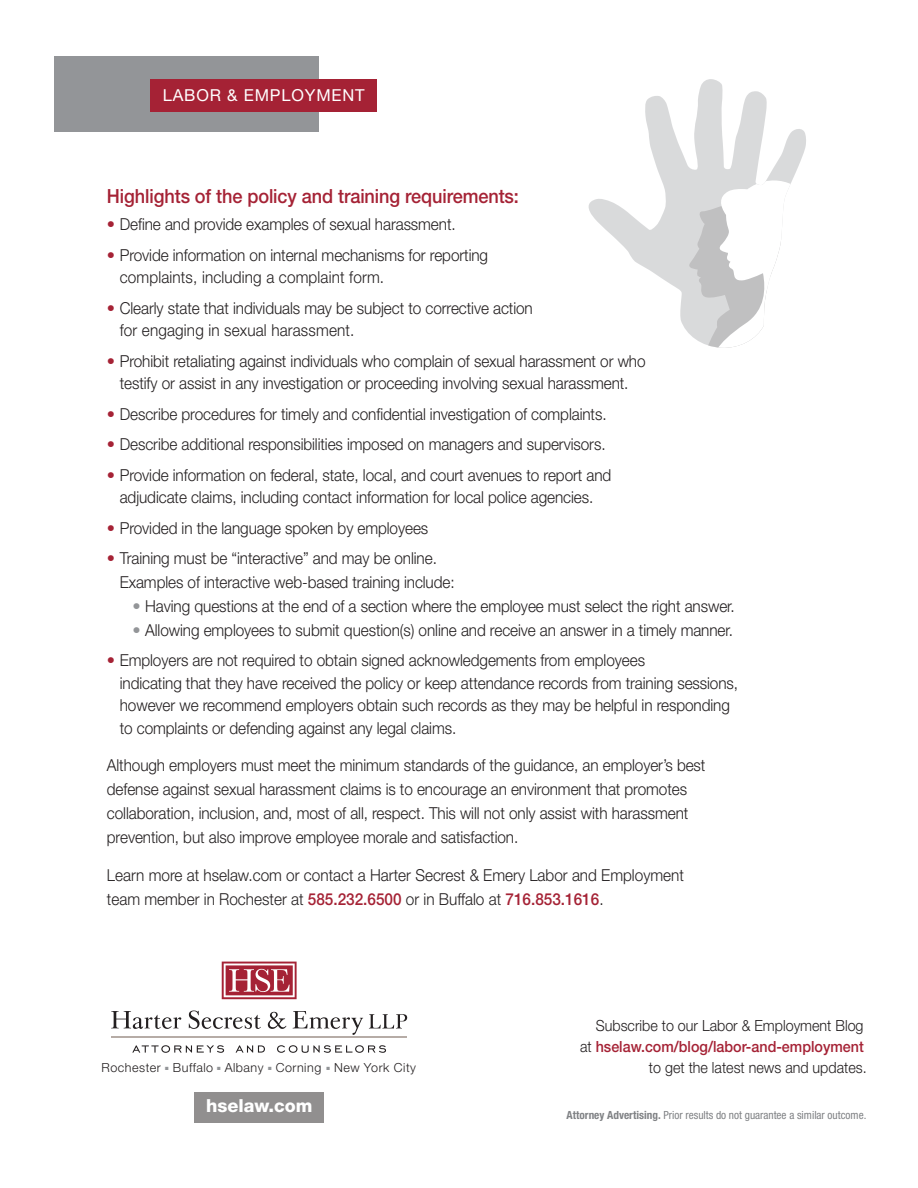
<style>
.page{position:relative;width:918px;height:1188px;background:#fff}
.page>*{position:absolute;margin:0;border:0;box-sizing:border-box;transform-origin:0 0}
.t1{font:500 19.5px "Helvetica Neue LT Std";letter-spacing:-.005em;color:#a52235;scale:.93 1}
.t2{font:800 18px "Helvetica Neue LT Std";color:#fff}
.t3{font:300 16.5px/22.5px "Helvetica Neue LT Std";letter-spacing:-.005em;color:#231f20;scale:.93 1}
.t4{font:16.5px "Helvetica Neue LT Std";letter-spacing:.05em;color:#fff}
.t5{font:300 15.3px/21px "Helvetica Neue LT Std";color:#231f20;text-align:right;scale:.93 1}
.t6{font:300 12.45px "Helvetica Neue LT Std";letter-spacing:.04em;color:#231f20}
.t7{font:condensed 11.25px "Helvetica Neue LT Std";color:#808285}
.t8{font:4.5px "Zapf Dingbats ITC";color:#939598}
.s1{color:#a52235}
.s2{color:#939598}
.s3{font-weight:500;color:#a52235}
.s4{font-weight:700}
</style>
<div class="page">
<svg style="left:588px;top:79px;width:218px;height:253px"></svg>
<svg style="left:688px;top:170px;width:118px;height:178px"></svg>
<div style="left:54px;top:56px;width:265px;height:75px;background:#939598"></div>
<div style="left:150px;top:79px;width:226px;height:33px;background:#a52235"></div>
<div style="left:195px;top:1092px;width:129px;height:31px;background:#918f8f"></div>
<svg style="left:111px;top:1011px;width:70px;height:18px"></svg>
<svg style="left:189px;top:1010px;width:72px;height:19px"></svg>
<svg style="left:268px;top:1012px;width:18px;height:17px"></svg>
<svg style="left:369px;top:1014px;width:38px;height:15px"></svg>
<svg style="left:293px;top:1011px;width:70px;height:24px"></svg>
<svg style="left:132px;top:1045px;width:92px;height:8px"></svg>
<svg style="left:236px;top:1045px;width:29px;height:8px"></svg>
<svg style="left:277px;top:1045px;width:109px;height:8px"></svg>
<hr style="left:111px;top:1036px;width:296px;height:2px;background:#b6aca6">
<svg style="left:222px;top:962px;width:75px;height:37px"></svg>
<p class="t4" style="left:163px;top:85px;width:203px">LABOR &amp; EMPLOYMENT</p>
<p class="t1" style="left:107px;top:184px;width:445px">Highlights of the policy and training requirements:</p>
<p class="t3" style="left:107px;top:213px;width:377px"><span class="s1">•</span> Define and provide examples of sexual harassment.</p>
<p class="t3" style="left:120px;top:243px;width:398px;text-indent:-13px"><span class="s1">•</span> Provide information on internal mechanisms for reporting complaints, including a complaint form.</p>
<p class="t3" style="left:120px;top:296px;width:446px;text-indent:-13px"><span class="s1">•</span> Clearly state that individuals may be subject to corrective action for engaging in sexual harassment.</p>
<p class="t3" style="left:107px;top:349px;width:581px;text-align:center"><span class="s1">•</span> Prohibit retaliating against individuals who complain of sexual harassment or who testify or assist in any investigation or proceeding involving sexual harassment.</p>
<p class="t3" style="left:107px;top:402px;width:539px"><span class="s1">•</span> Describe procedures for timely and confidential investigation of complaints.</p>
<p class="t3" style="left:107px;top:433px;width:538px"><span class="s1">•</span> Describe additional responsibilities imposed on managers and supervisors.</p>
<p class="t3" style="left:107px;top:463px;width:544px;text-align:center"><span class="s1">•</span> Provide information on federal, state, local, and court avenues to report and adjudicate claims, including contact information for local police agencies.</p>
<p class="t3" style="left:107px;top:516px;width:347px"><span class="s1">•</span> Provided in the language spoken by employees</p>
<p class="t3" style="left:120px;top:546px;width:362px;line-height:24px;text-indent:-13px"><span class="s1">•</span> Training must be “interactive” and may be online.<br>Examples of interactive web-based training include:</p>
<p class="t3" style="left:132px;top:595px;width:649px"><span class="s2">•</span> Having questions at the end of a section where the employee must select the right answer.</p>
<p class="t3" style="left:132px;top:619px;width:647px"><span class="s2">•</span> Allowing employees to submit question(s) online and receive an answer in a timely manner.</p>
<p class="t3" style="left:120px;top:649px;width:666px;text-indent:-13px"><span class="s1">•</span> Employers are not required to obtain signed acknowledgements from employees<br>indicating that they have received the policy or keep attendance records from training sessions, however we recommend employers obtain such records as they may be helpful in responding to complaints or defending against any legal claims.</p>
<p class="t3" style="left:107px;top:753px;width:645px;line-height:24px">Although employers must meet the minimum standards of the guidance, an employer’s best defense against sexual harassment claims is to encourage an environment that promotes collaboration, inclusion, and, most of all, respect. This will not only assist with harassment prevention, but also improve employee morale and satisfaction.</p>
<p class="t3" style="left:107px;top:863px;width:622px;line-height:24px">Learn more at hselaw.com or contact a Harter Secrest &amp; Emery Labor and Employment team member in Rochester at <span class="s3">585.232.6500</span> or in Buffalo at <span class="s3">716.853.1616</span>.</p>
<p class="t6" style="left:102px;top:1060px;width:316px">Rochester <sup>■</sup> Buffalo <sup>■</sup> Albany <sup>■</sup> Corning New York City</p>
<p class="t8" style="left:327px;top:1066px;width:5px">■</p>
<p class="t2" style="left:206px;top:1095px;width:108px">hselaw.com</p>
<p class="t5" style="left:580px;top:1014px;width:310px">Subscribe to our Labor &amp; Employment Blog<br>at <span class="s3">hselaw.com/blog/labor-and-employment </span>to get the latest news and updates.</p>
<p class="t7" style="left:567px;top:1109px;width:301px"><span class="s4">Attorney Advertising.</span> Prior results do not guarantee a similar outcome.</p>
</div>
